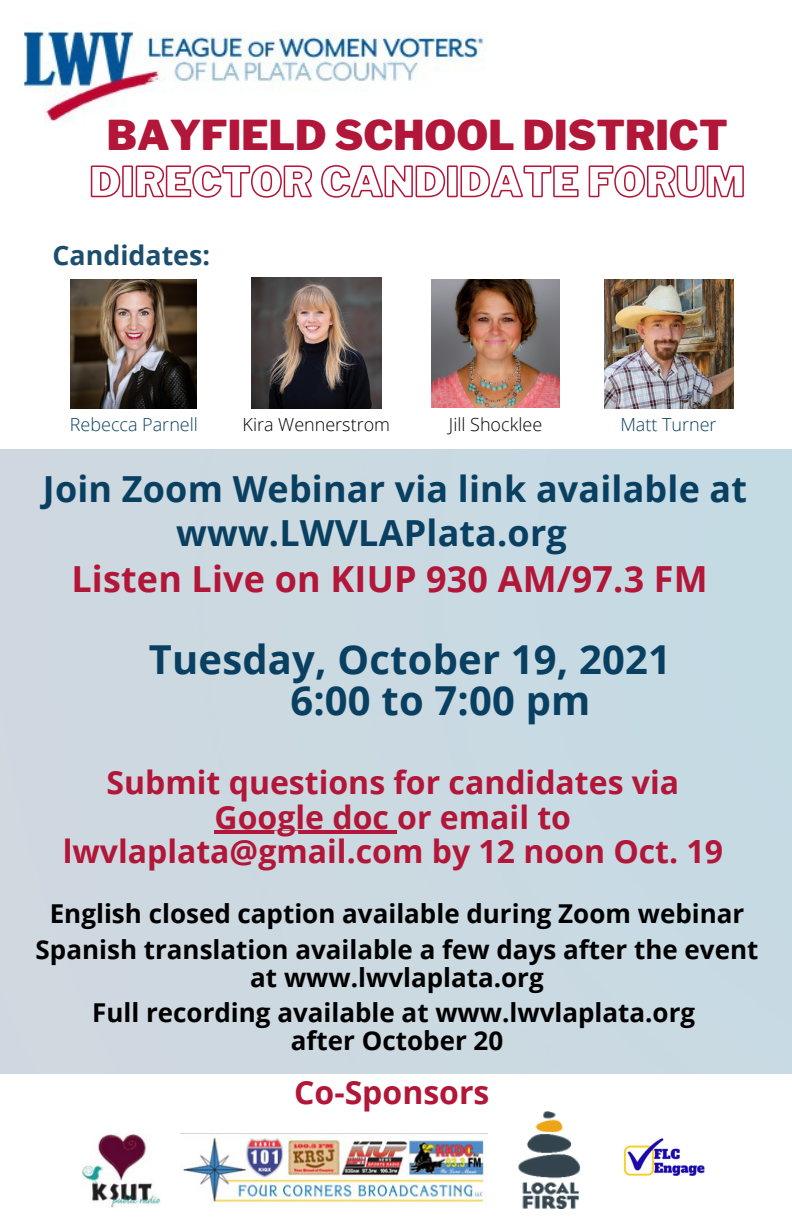
<style>
.page{position:relative;width:792px;height:1224px;background:#fff}
.page>*{position:absolute;margin:0;border:0;box-sizing:border-box;transform-origin:0 0}
.t1{font:900 40.8px "Libre Franklin";color:#b21638}
.t2{font:700 40px "Open Sans";letter-spacing:.005em;color:#094061}
.t3{font:700 36px "Open Sans";letter-spacing:.005em;color:#094061}
.t4{font:700 36px "Open Sans";letter-spacing:.005em;color:#b21638}
.t5{font:700 32px "Open Sans";color:#b21638}
.t6{font:700 26.8px "Open Sans";color:#094061}
.t7{font:700 26px "Open Sans";color:#000}
.t8{font:300 18px "Open Sans";color:#000}
.t9{font:300 18px "Open Sans";color:#094061}
</style>
<div class="page">
<img style="left:24px;top:30px;width:463px;height:92px">
<img style="left:518px;top:1111px;width:63px;height:98px">
<img style="left:81px;top:1133px;width:80px;height:75px">
<div style="left:0;top:449px;width:792px;height:624px;background:#cbd9e1"></div>
<img style="left:183px;top:1137px;width:302px;height:66px">
<img style="left:71px;top:280px;width:126px;height:129px">
<img style="left:432px;top:280px;width:127px;height:127px">
<img style="left:604px;top:280px;width:129px;height:129px">
<img style="left:251px;top:278px;width:131px;height:130px">
<svg style="left:90px;top:165px;width:654px;height:33px"></svg>
<hr style="left:215px;top:831px;width:182px;height:3px;background:#b21638">
<img style="left:623px;top:1137px;width:82px;height:39px">
<p class="t1" style="left:107px;top:110px;width:622px">BAYFIELD SCHOOL DISTRICT</p>
<p class="t6" style="left:53px;top:237px;width:159px">Candidates:</p>
<p class="t9" style="left:70px;top:412px;width:130px">Rebecca Parnell</p>
<p class="t8" style="left:243px;top:412px;width:149px">Kira Wennerstrom</p>
<p class="t8" style="left:449px;top:412px;width:95px">Jill Shocklee</p>
<p class="t9" style="left:620px;top:412px;width:98px">Matt Turner</p>
<p class="t3" style="left:43px;top:463px;width:706px">Join Zoom Webinar via link available at</p>
<p class="t3" style="left:176px;top:507px;width:392px">www.LWVLAPlata.org</p>
<p class="t4" style="left:71px;top:554px;width:638px">Listen Live on KIUP 930 AM/97.3 FM</p>
<p class="t2" style="left:149px;top:631px;width:524px">Tuesday, October 19, 2021</p>
<p class="t2" style="left:290px;top:672px;width:302px">6:00 to 7:00 pm</p>
<p class="t5" style="left:107px;top:760px;width:574px">Submit questions for candidates via</p>
<p class="t5" style="left:215px;top:795px;width:358px">Google doc or email to</p>
<p class="t5" style="left:63px;top:829px;width:662px">lwvlaplata@gmail.com by 12 noon Oct. 19</p>
<p class="t7" style="left:50px;top:895px;width:696px">English closed caption available during Zoom webinar</p>
<p class="t7" style="left:36px;top:932px;width:724px">Spanish translation available a few days after the event</p>
<p class="t7" style="left:250px;top:960px;width:295px">at www.lwvlaplata.org</p>
<p class="t7" style="left:92px;top:994px;width:605px">Full recording available at www.lwvlaplata.org</p>
<p class="t7" style="left:291px;top:1022px;width:214px">after October 20</p>
<p class="t5" style="left:294px;top:1070px;width:197px">Co-Sponsors</p>
</div>
